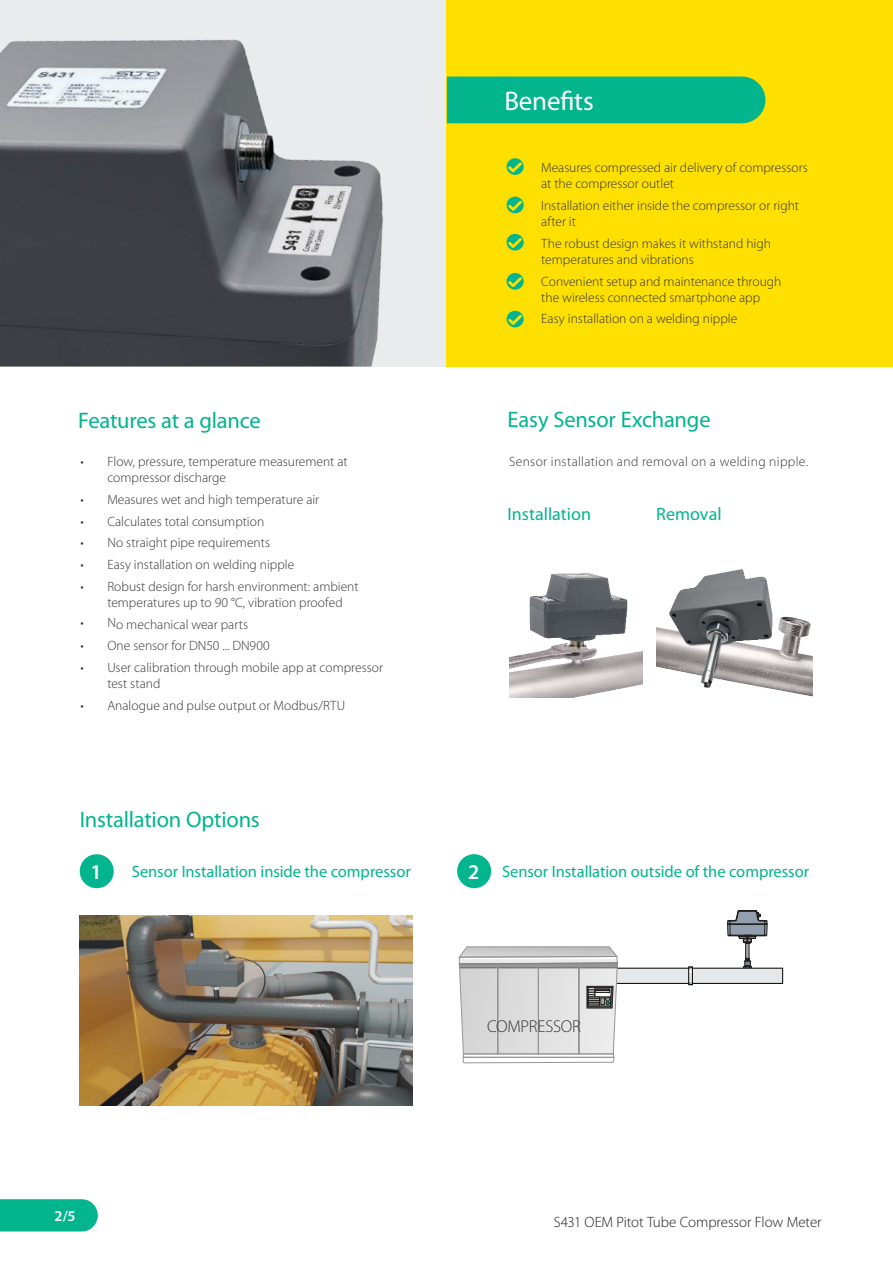
<style>
.page{position:relative;width:893px;height:1263px;background:#fff}
.page>*{position:absolute;margin:0;border:0;box-sizing:border-box;transform-origin:0 0}
.t1{font:27px "Myriad Pro";letter-spacing:-.005em;color:#fff}
.t2{font:22.5px "Myriad Pro";letter-spacing:-.01em;color:#02b58e}
.t3{font:600 21px "Myriad Pro";color:#fff}
.t4{font:18px "Myriad Pro";color:#02b58e}
.t5{font:300 17.25px "Myriad Pro";letter-spacing:-.01em;color:#353537}
.t6{font:16.5px "Myriad Pro";letter-spacing:-.005em;color:#02b58d}
.t7{font:300 15px "Myriad Pro";letter-spacing:-.005em;color:#221f1f}
.t8{font:600 15px "Myriad Pro";color:#fff}
.t9{font:300 13.5px/16.2px "Myriad Pro";color:#353537}
.t10{font:300 13.5px "Myriad Pro";letter-spacing:.025em;color:#353537}
</style>
<div class="page">
<div style="left:80px;top:854px;width:34px;height:34px;background:#02b58e;border-radius:50%"></div>
<div style="left:457px;top:854px;width:34px;height:34px;background:#02b58e;border-radius:50%"></div>
<img style="left:0;top:0;width:447px;height:367px">
<img style="left:80px;top:915px;width:333px;height:190px">
<svg style="left:727px;top:910px;width:40px;height:58px"></svg>
<div style="left:517px;top:968px;width:266px;height:16px;background:#e6e7e8"></div>
<div style="left:516px;top:968px;width:267px;height:16px;border:1px solid #010102"></div>
<svg style="left:459px;top:946px;width:159px;height:117px"></svg>
<div style="left:595px;top:990px;width:15px;height:3px;border:1px solid #221f1f"></div>
<hr style="left:689px;top:968px;width:3px;height:15px;background:#b0b1b1">
<svg style="left:690px;top:969px;width:1px;height:13px"></svg>
<div style="left:688px;top:967px;width:5px;height:18px;border:1px solid #010102"></div>
<img style="left:656px;top:569px;width:156px;height:128px">
<img style="left:509px;top:573px;width:133px;height:124px">
<div style="left:447px;top:0;width:446px;height:367px;background:#fddf00"></div>
<svg style="left:507px;top:158px;width:17px;height:17px"></svg>
<svg style="left:507px;top:197px;width:17px;height:16px"></svg>
<svg style="left:507px;top:234px;width:17px;height:17px"></svg>
<svg style="left:507px;top:273px;width:17px;height:17px"></svg>
<svg style="left:507px;top:311px;width:17px;height:16px"></svg>
<div style="left:447px;top:77px;width:318px;height:46px;background:#02b58d"></div>
<svg style="left:0;top:1199px;width:98px;height:32px"></svg>
<h2 class="t2" style="left:78px;top:411px;width:184px">Features at a glance</h2>
<p class="t9" style="left:107px;top:454px;width:242px;text-indent:-27px">• Flow, pressure, temperature measurement at compressor discharge</p>
<p class="t9" style="left:80px;top:492px;width:240px">• Measures wet and high temperature air</p>
<p class="t9" style="left:80px;top:513px;width:185px">• Calculates total consumption</p>
<p class="t9" style="left:80px;top:535px;width:191px">• No straight pipe requirements</p>
<p class="t9" style="left:80px;top:557px;width:216px">• Easy installation on welding nipple</p>
<p class="t9" style="left:107px;top:578px;width:253px;text-indent:-27px">• Robust design for harsh environment: ambient temperatures up to 90 °C, vibration proofed</p>
<p class="t9" style="left:80px;top:616px;width:169px">• No mechanical wear parts</p>
<p class="t9" style="left:80px;top:638px;width:191px">• One sensor for DN50 ... DN900</p>
<p class="t9" style="left:107px;top:660px;width:277px;text-indent:-27px">• User calibration through mobile app at compressor test stand</p>
<p class="t9" style="left:80px;top:698px;width:266px">• Analogue and pulse output or Modbus/RTU</p>
<h1 class="t1" style="left:504px;top:91px;width:91px">Benefits</h1>
<p class="t9" style="left:541px;top:159px;width:268px">Measures compressed air delivery of compressors at the compressor outlet</p>
<p class="t9" style="left:541px;top:197px;width:259px">Installation either inside the compressor or right after it</p>
<p class="t9" style="left:541px;top:235px;width:231px">The robust design makes it withstand high temperatures and vibrations</p>
<p class="t9" style="left:541px;top:273px;width:242px">Convenient setup and maintenance through the wireless connected smartphone app</p>
<p class="t9" style="left:541px;top:311px;width:198px">Easy installation on a welding nipple</p>
<h2 class="t2" style="left:507px;top:411px;width:205px">Easy Sensor Exchange</h2>
<p class="t10" style="left:509px;top:454px;width:300px">Sensor installation and removal on a welding nipple.</p>
<h3 class="t4" style="left:507px;top:507px;width:85px">Installation</h3>
<h3 class="t4" style="left:656px;top:507px;width:67px">Removal</h3>
<h2 class="t2" style="left:80px;top:811px;width:181px">Installation Options</h2>
<h3 class="t3" style="left:91px;top:861px;width:13px">1</h3>
<p class="t6" style="left:132px;top:865px;width:280px">Sensor Installation inside the compressor</p>
<h3 class="t3" style="left:468px;top:861px;width:13px">2</h3>
<p class="t6" style="left:502px;top:865px;width:309px">Sensor Installation outside of the compressor</p>
<p class="t5" style="left:487px;top:1017px;width:95px">COMPRESSOR</p>
<p class="t8" style="left:55px;top:1208px;width:22px">2/5</p>
<p class="t7" style="left:554px;top:1214px;width:269px">S431 OEM Pitot Tube Compressor Flow Meter</p>
</div>
